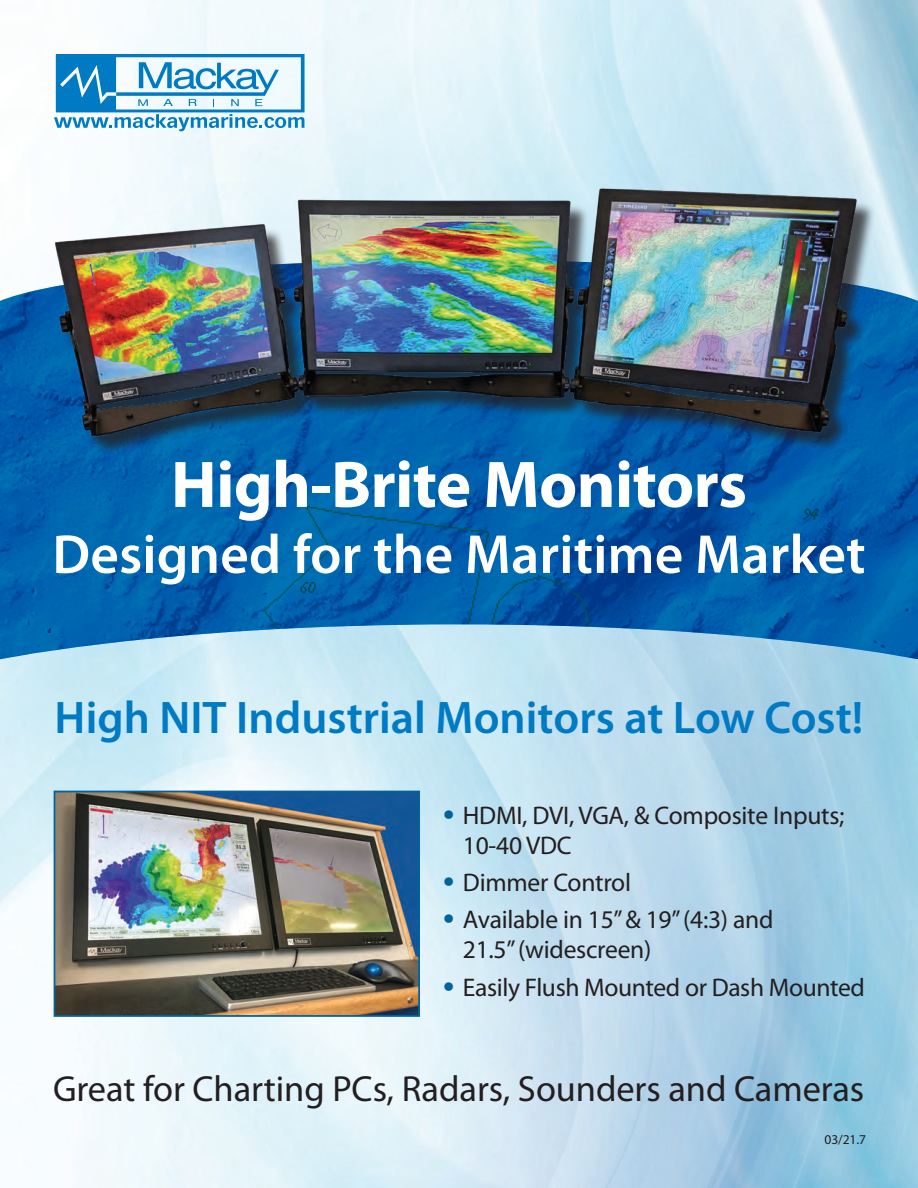
<style>
.page{position:relative;width:918px;height:1188px;background:#fff}
.page>*{position:absolute;margin:0;border:0;box-sizing:border-box;transform-origin:0 0}
.t1{font:700 66.45px "Myriad Pro";letter-spacing:-.01em;color:#fff}
.t2{font:600 55.35px "Myriad Pro";letter-spacing:.005em;color:#fff}
.t3{font:600 45.9px "Myriad Pro";color:#007bc3}
.t4{font:36.45px "Myriad Pro";color:#231f20}
.t5{font:25.5px/30px "Myriad Pro";letter-spacing:-.01em;color:#231f20}
.t6{font:13.5px "Myriad Pro";color:#231f20}
.s1{font-weight:600;font-size:36px;color:#00639b}
</style>
<div class="page">
<img style="left:0;top:260px;width:918px;height:399px">
<svg style="left:54px;top:54px;width:251px;height:77px"></svg>
<div style="left:58px;top:191px;width:817px;height:264px;background:#231f20;opacity:.75"></div>
<img style="left:41px;top:177px;width:819px;height:270px">
<img style="left:57px;top:794px;width:360px;height:220px">
<div style="left:54px;top:791px;width:366px;height:226px;border:2px solid #00639b"></div>
<p class="t1" style="left:171px;top:441px;width:578px">High-Brite Monitors</p>
<p class="t2" style="left:52px;top:519px;width:815px">Designed for the Maritime Market</p>
<p class="t3" style="left:55px;top:688px;width:810px">High NIT Industrial Monitors at Low Cost!</p>
<p class="t5" style="left:463px;top:800px;width:383px;text-indent:-20px"><span class="s1">•</span> HDMI, DVI, VGA, &amp; Composite Inputs;<br>10-40 VDC</p>
<p class="t5" style="left:443px;top:867px;width:190px"><span class="s1">•</span> Dimmer Control</p>
<p class="t5" style="left:463px;top:904px;width:312px;text-indent:-20px"><span class="s1">•</span> Available in 15” &amp; 19” (4:3) and<br>21.5” (widescreen)</p>
<p class="t5" style="left:443px;top:972px;width:423px"><span class="s1">•</span> Easily Flush Mounted or Dash Mounted</p>
<p class="t4" style="left:53px;top:1067px;width:813px">Great for Charting PCs, Radars, Sounders and Cameras</p>
<p class="t6" style="left:824px;top:1131px;width:43px">03/21.7</p>
</div>
